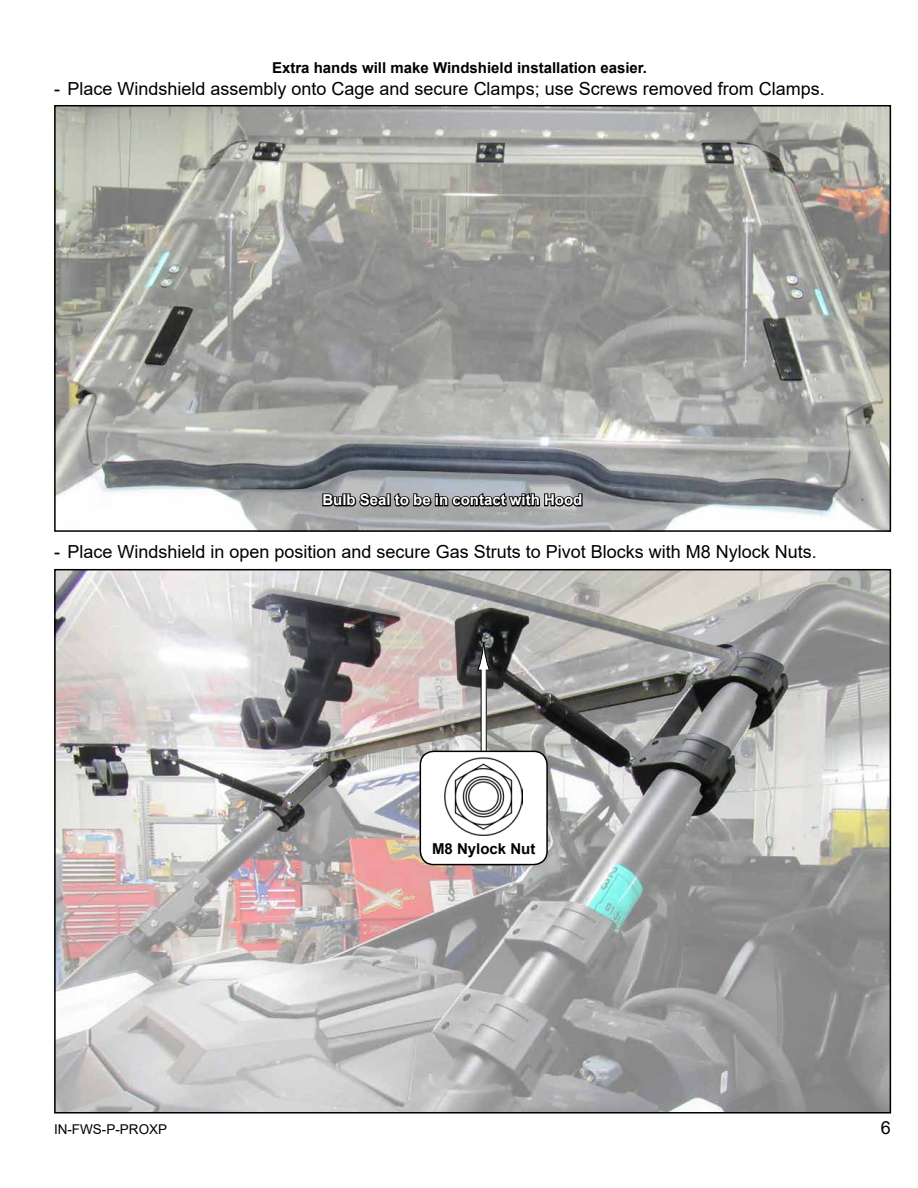
<style>
.page{position:relative;width:918px;height:1188px;background:#fff}
.page>*{position:absolute;margin:0;border:0;box-sizing:border-box;transform-origin:0 0}
.t1{font:18px "Arial";color:#000}
.t2{font:700 15px "Arial";color:#000}
.t3{font:700 15px "Arial";color:#fff}
.t4{font:13.5px "Arial";color:#000}
</style>
<div class="page">
<img style="left:57px;top:108px;width:831px;height:421px">
<div style="left:54px;top:105px;width:837px;height:427px;border:2px solid #000"></div>
<svg style="left:321px;top:487px;width:263px;height:24px;background:#6e6f71"></svg>
<img style="left:57px;top:572px;width:831px;height:539px">
<div style="left:481px;top:670px;width:5px;height:99px;background:#fff"></div>
<div style="left:481px;top:669px;width:6px;height:100px;border:1px solid #000"></div>
<svg style="left:477px;top:642px;width:13px;height:29px"></svg>
<div style="left:420px;top:751px;width:127px;height:114px;background:#fff;border-radius:14px"></div>
<div style="left:420px;top:751px;width:128px;height:114px;border:2px solid #000;border-radius:14px"></div>
<img style="left:445px;top:758px;width:78px;height:69px">
<svg style="left:458px;top:827px;width:51px;height:9px"></svg>
<p class="t2" style="left:272px;top:57px;width:376px">Extra hands will make Windshield installation easier.</p>
<p class="t1" style="left:54px;top:77px;width:772px">- Place Windshield assembly onto Cage and secure Clamps; use Screws removed from Clamps.</p>
<p class="t3" style="left:322px;top:489px;width:262px">Bulb Seal to be in contact with Hood</p>
<p class="t1" style="left:54px;top:539px;width:764px">- Place Windshield in open position and secure Gas Struts to Pivot Blocks with M8 Nylock Nuts.</p>
<p class="t2" style="left:432px;top:838px;width:105px">M8 Nylock Nut</p>
<p class="t4" style="left:54px;top:1120px;width:115px">IN-FWS-P-PROXP</p>
<p class="t1" style="left:881px;top:1115px;width:12px">6</p>
</div>
